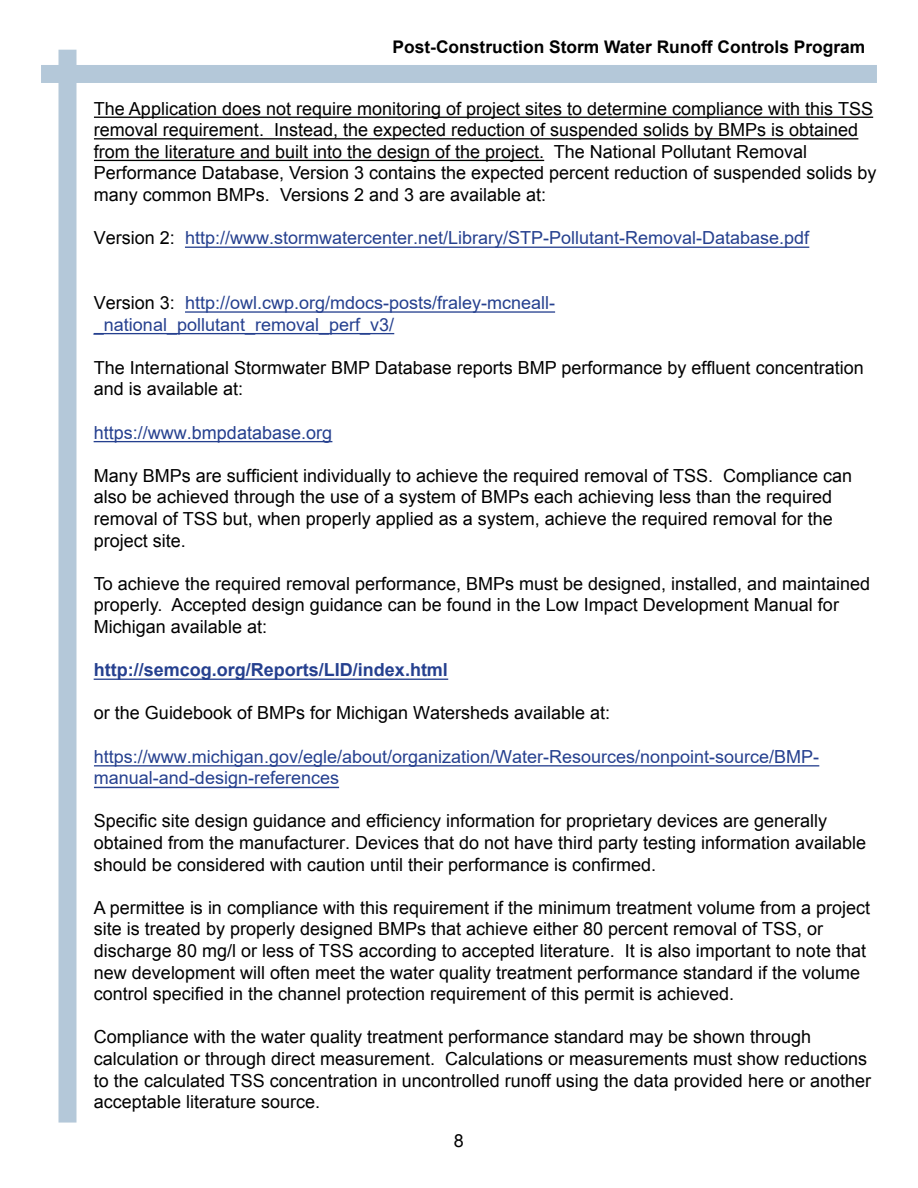
<style>
.page{position:relative;width:918px;height:1188px;background:#fff}
.page>*{position:absolute;margin:0;border:0;box-sizing:border-box;transform-origin:0 0}
.t1{font:18px/21.6px "Arial";color:#000}
.t2{font:18px/21.6px "Arial";color:#25408f}
.t3{font:700 18px "Arial";color:#25408f}
.t4{font:700 17.4px "Arial";color:#000}
.s1{color:#000}
</style>
<div class="page">
<hr style="left:94px;top:787px;width:245px;height:1px;background:#25408f">
<hr style="left:94px;top:765px;width:725px;height:2px;background:#25408f">
<hr style="left:94px;top:679px;width:354px;height:1px;background:#25408f">
<hr style="left:94px;top:441px;width:238px;height:1px;background:#25408f">
<hr style="left:94px;top:333px;width:300px;height:1px;background:#25408f">
<hr style="left:185px;top:311px;width:370px;height:2px;background:#25408f">
<hr style="left:185px;top:247px;width:624px;height:1px;background:#25408f">
<hr style="left:94px;top:160px;width:450px;height:1px;background:#000">
<hr style="left:94px;top:138px;width:764px;height:1px;background:#000">
<hr style="left:94px;top:117px;width:779px;height:1px;background:#000">
<div style="left:41px;top:65px;width:836px;height:18px;background:#b4c8d9"></div>
<div style="left:58px;top:50px;width:18px;height:1073px;background:#b4c8d9"></div>
<p class="t4" style="left:393px;top:35px;width:474px">Post-Construction Storm Water Runoff Controls Program</p>
<p class="t1" style="left:94px;top:98px;width:784px">The Application does not require monitoring of project sites to determine compliance with this TSS removal requirement. Instead, the expected reduction of suspended solids by BMPs is obtained from the literature and built into the design of the project. The National Pollutant Removal Performance Database, Version 3 contains the expected percent reduction of suspended solids by many common BMPs. Versions 2 and 3 are available at:</p>
<p class="t2" style="left:94px;top:227px;width:717px"><span class="s1">Version 2:</span> http://www.stormwatercenter.net/Library/STP-Pollutant-Removal-Database.pdf</p>
<p class="t2" style="left:94px;top:292px;width:463px"><span class="s1">Version 3:</span> http://owl.cwp.org/mdocs-posts/fraley-mcneall-_national_pollutant_removal_perf_v3/</p>
<p class="t1" style="left:94px;top:357px;width:771px">The International Stormwater BMP Database reports BMP performance by effluent concentration and is available at:</p>
<p class="t2" style="left:94px;top:422px;width:240px">https://www.bmpdatabase.org</p>
<p class="t1" style="left:94px;top:465px;width:760px">Many BMPs are sufficient individually to achieve the required removal of TSS. Compliance can also be achieved through the use of a system of BMPs each achieving less than the required removal of TSS but, when properly applied as a system, achieve the required removal for the project site.</p>
<p class="t1" style="left:94px;top:573px;width:778px">To achieve the required removal performance, BMPs must be designed, installed, and maintained properly. Accepted design guidance can be found in the Low Impact Development Manual for<br>Michigan available at:</p>
<p class="t3" style="left:94px;top:657px;width:356px">http://semcog.org/Reports/LID/index.html</p>
<p class="t1" style="left:94px;top:702px;width:518px">or the Guidebook of BMPs for Michigan Watersheds available at:</p>
<p class="t2" style="left:94px;top:745px;width:727px">https://www.michigan.gov/egle/about/organization/Water-Resources/nonpoint-source/BMP&shy;manual-and-design-references</p>
<p class="t1" style="left:94px;top:810px;width:774px">Specific site design guidance and efficiency information for proprietary devices are generally obtained from the manufacturer. Devices that do not have third party testing information available should be considered with caution until their performance is confirmed.</p>
<p class="t1" style="left:94px;top:897px;width:778px">A permittee is in compliance with this requirement if the minimum treatment volume from a project site is treated by properly designed BMPs that achieve either 80 percent removal of TSS, or discharge 80 mg/l or less of TSS according to accepted literature. It is also important to note that new development will often meet the water quality treatment performance standard if the volume control specified in the channel protection requirement of this permit is achieved.</p>
<p class="t1" style="left:94px;top:1026px;width:779px">Compliance with the water quality treatment performance standard may be shown through calculation or through direct measurement. Calculations or measurements must show reductions to the calculated TSS concentration in uncontrolled runoff using the data provided here or another acceptable literature source.</p>
<p class="t1" style="left:454px;top:1130px;width:12px">8</p>
</div>
